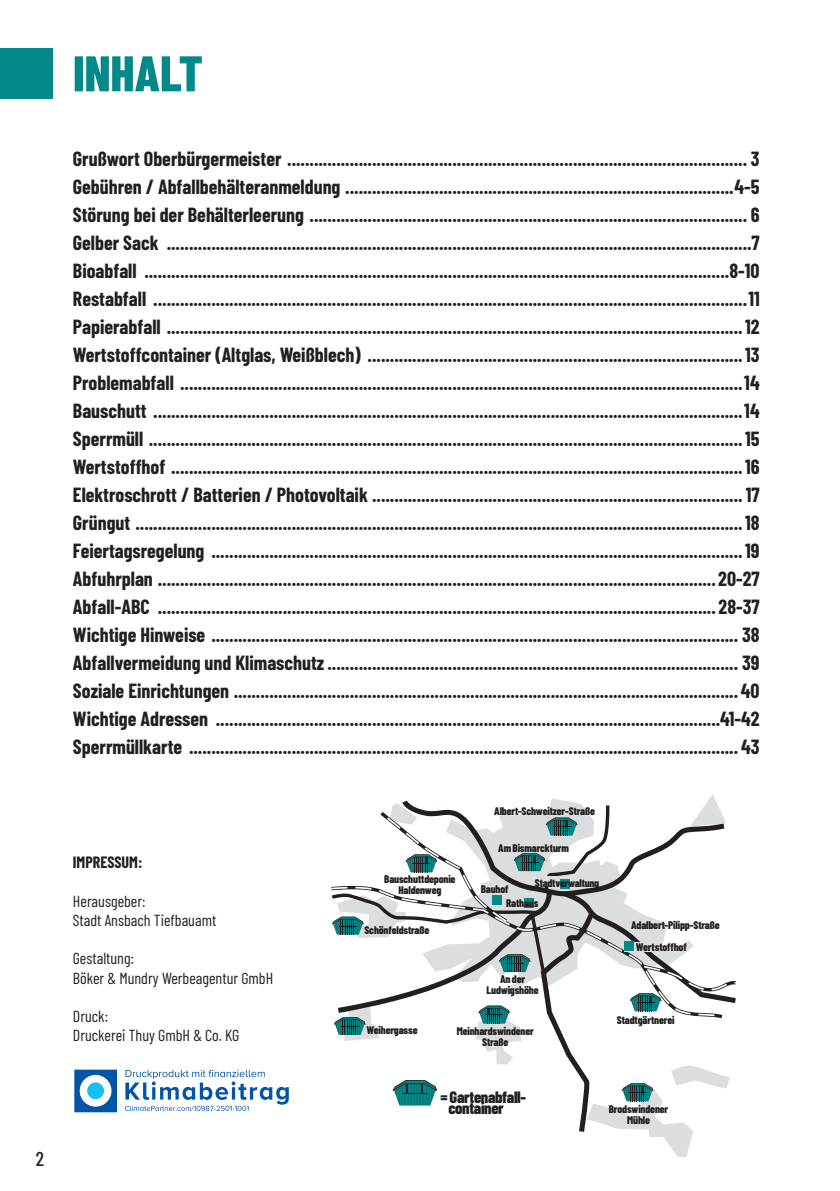
<style>
.page{position:relative;width:840px;height:1191px;background:#fff}
.page>*{position:absolute;margin:0;border:0;box-sizing:border-box;transform-origin:0 0}
.t1{font:800 50px "Barlow Condensed";letter-spacing:-.005em;color:#048989}
.t2{font:700 20px "Barlow Condensed";color:#231f20}
.t3{font:500 20px "Barlow Condensed";color:#231f20}
.t4{font:800 16.4px "Barlow Condensed";letter-spacing:-.025em;color:#231f20}
.t5{font:16px "Barlow Condensed";color:#231f20}
.t6{font:700 16px "Barlow Condensed";color:#231f20}
.t7{font:800 11px/11px "Barlow Condensed";letter-spacing:-.015em;color:#231f20;text-align:center}
</style>
<div class="page">
<svg style="left:331px;top:794px;width:404px;height:363px"></svg>
<div style="left:540px;top:876px;width:15px;height:9px;background:#dcdddf"></div>
<div style="left:0;top:48px;width:52px;height:50px;background:#048989"></div>
<svg style="left:74px;top:1069px;width:43px;height:43px"></svg>
<div style="left:87px;top:1082px;width:17px;height:17px;background:#15c0f2;border-radius:50%"></div>
<svg style="left:125px;top:1069px;width:163px;height:42px"></svg>
<p class="t3" style="left:36px;top:1144px;width:10px">2</p>
<p class="t1" style="left:73px;top:38px;width:131px">INHALT</p>
<p class="t2" style="left:73px;top:145px;width:688px">Grußwort Oberbürgermeister ....................................................................................................... 3</p>
<p class="t2" style="left:73px;top:173px;width:688px">Gebühren / Abfallbehälteranmeldung .......................................................................................4-5</p>
<p class="t2" style="left:73px;top:201px;width:688px">Störung bei der Behälterleerung .................................................................................................. 6</p>
<p class="t2" style="left:73px;top:229px;width:687px">Gelber Sack ...................................................................................................................................7</p>
<p class="t2" style="left:73px;top:257px;width:688px">Bioabfall ...................................................................................................................................8-10</p>
<p class="t2" style="left:73px;top:285px;width:687px">Restabfall .....................................................................................................................................11</p>
<p class="t2" style="left:73px;top:313px;width:688px">Papierabfall .................................................................................................................................12</p>
<p class="t2" style="left:73px;top:341px;width:688px">Wertstoffcontainer (Altglas, Weißblech) ....................................................................................13</p>
<p class="t2" style="left:73px;top:369px;width:688px">Problemabfall ..............................................................................................................................14</p>
<p class="t2" style="left:73px;top:397px;width:688px">Bauschutt ....................................................................................................................................14</p>
<p class="t2" style="left:73px;top:425px;width:688px">Sperrmüll .....................................................................................................................................15</p>
<p class="t2" style="left:73px;top:453px;width:688px">Wertstoffhof ................................................................................................................................16</p>
<p class="t2" style="left:73px;top:480px;width:688px">Elektroschrott / Batterien / Photovoltaik ................................................................................... 17</p>
<p class="t2" style="left:73px;top:508px;width:688px">Grüngut ........................................................................................................................................18</p>
<p class="t2" style="left:73px;top:536px;width:688px">Feiertagsregelung .......................................................................................................................19</p>
<p class="t2" style="left:73px;top:564px;width:688px">Abfuhrplan ............................................................................................................................. 20-27</p>
<p class="t2" style="left:73px;top:592px;width:688px">Abfall-ABC ............................................................................................................................. 28-37</p>
<p class="t2" style="left:73px;top:620px;width:688px">Wichtige Hinweise ...................................................................................................................... 38</p>
<p class="t2" style="left:73px;top:648px;width:688px">Abfallvermeidung und Klimaschutz............................................................................................ 39</p>
<p class="t2" style="left:73px;top:676px;width:688px">Soziale Einrichtungen ................................................................................................................. 40</p>
<p class="t2" style="left:73px;top:704px;width:688px">Wichtige Adressen .................................................................................................................41-42</p>
<p class="t2" style="left:73px;top:732px;width:688px">Sperrmüllkarte ........................................................................................................................... 43</p>
<p class="t6" style="left:73px;top:851px;width:71px">IMPRESSUM:</p>
<p class="t5" style="left:73px;top:889px;width:74px">Herausgeber:</p>
<p class="t5" style="left:73px;top:909px;width:145px">Stadt Ansbach Tiefbauamt</p>
<p class="t5" style="left:73px;top:947px;width:63px">Gestaltung:</p>
<p class="t5" style="left:73px;top:966px;width:202px">Böker &amp; Mundry Werbeagentur GmbH</p>
<p class="t5" style="left:73px;top:1005px;width:37px">Druck:</p>
<p class="t5" style="left:73px;top:1024px;width:168px">Druckerei Thuy GmbH &amp; Co. KG</p>
<p class="t7" style="left:384px;top:872px;width:73px">Bauschuttdeponie<br>Haldenweg</p>
<p class="t7" style="left:364px;top:924px;width:66px">Schönfeldstraße</p>
<p class="t7" style="left:494px;top:805px;width:102px">Albert-Schweitzer-Straße</p>
<p class="t7" style="left:498px;top:842px;width:72px">Am Bismarckturm</p>
<p class="t7" style="left:480px;top:882px;width:29px">Bauhof</p>
<p class="t7" style="left:505px;top:897px;width:34px">Rathaus</p>
<p class="t7" style="left:534px;top:876px;width:66px">Stadtverwaltung</p>
<p class="t7" style="left:486px;top:973px;width:54px">An der<br>Ludwigshöhe</p>
<p class="t7" style="left:366px;top:1024px;width:53px">Weihergasse</p>
<p class="t7" style="left:456px;top:1024px;width:79px">Meinhardswindener<br>Straße</p>
<p class="t7" style="left:630px;top:919px;width:90px">Adalbert-Pilipp-Straße</p>
<p class="t7" style="left:635px;top:941px;width:52px">Wertstoffhof</p>
<p class="t7" style="left:616px;top:1014px;width:59px">Stadtgärtnerei</p>
<p class="t4" style="left:440px;top:1085px;width:87px">= Gartenabfall-</p>
<p class="t4" style="left:448px;top:1096px;width:57px">container</p>
<p class="t7" style="left:608px;top:1103px;width:61px">Brodswindener<br>Mühle</p>
</div>
